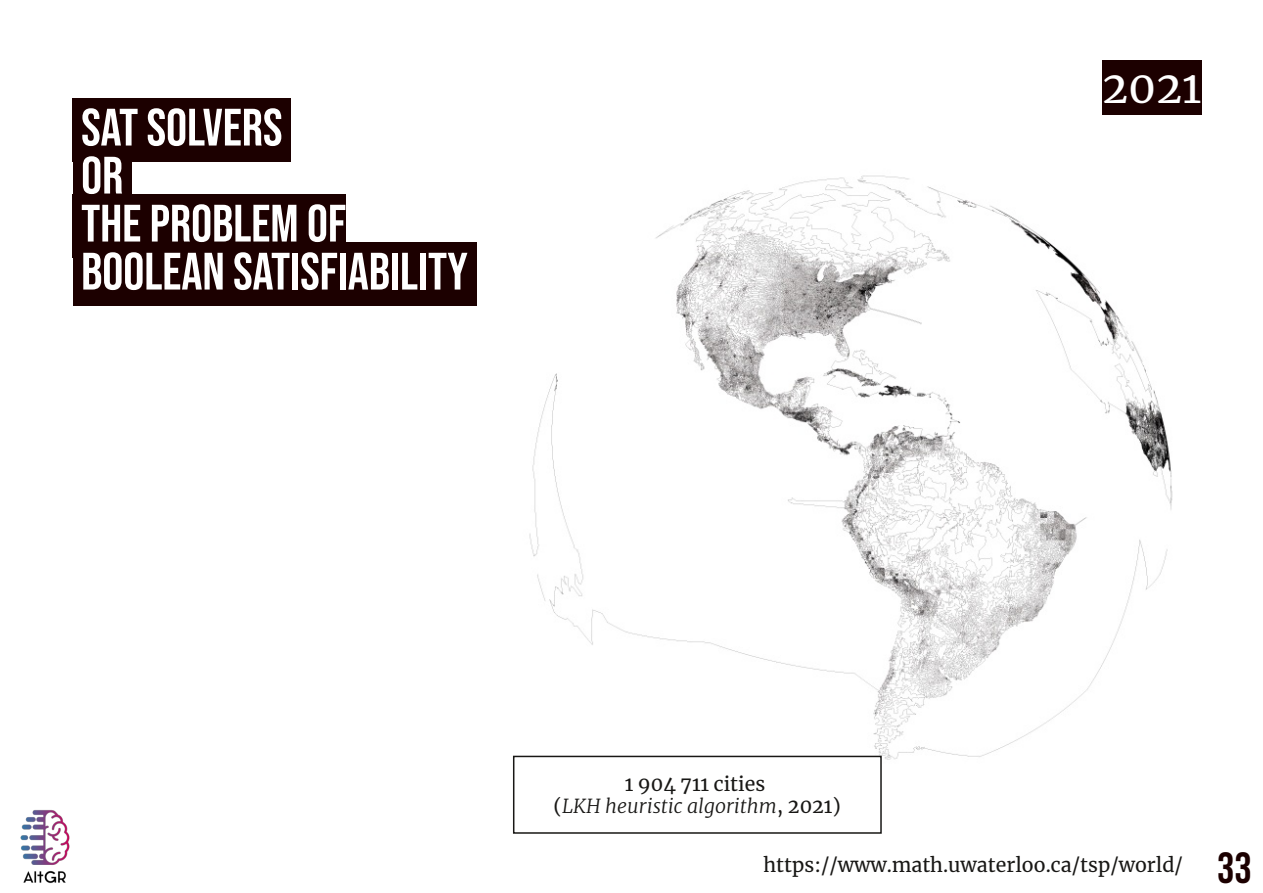
<style>
.page{position:relative;width:1263px;height:893px;background:#fff}
.page>*{position:absolute;margin:0;border:0;box-sizing:border-box;transform-origin:0 0}
.t1{font:52.5px/48px "Bebas Neue";color:#fff}
.t2{font:43.5px "Merriweather";color:#fff}
.t3{font:43.5px "Bebas Neue";color:#1c0000}
.t4{font:italic 300 19.5px/21.5px "Merriweather";color:#181715;text-align:center}
.t5{font:19.5px "Merriweather";color:#181715}
.s1{font-weight:400;font-style:normal}
</style>
<div class="page">
<img style="left:513px;top:175px;width:660px;height:585px">
<div style="left:1102px;top:60px;width:99px;height:55px;background:#1c0000"></div>
<div style="left:513px;top:756px;width:369px;height:78px;border:2px solid #181715"></div>
<div style="left:73px;top:98px;width:218px;height:63px;background:#1c0000"></div>
<div style="left:73px;top:146px;width:59px;height:63px;background:#1c0000"></div>
<div style="left:73px;top:194px;width:273px;height:63px;background:#1c0000"></div>
<div style="left:73px;top:242px;width:403px;height:63px;background:#1c0000"></div>
<img style="left:20px;top:810px;width:50px;height:73px">
<p class="t1" style="left:81px;top:106px;width:388px">SAT SOLVERS<br>OR<br>THE PROBLEM OF<br>BOOLEAN SATISFIABILITY</p>
<p class="t2" style="left:1102px;top:60px;width:100px">2021</p>
<p class="t4" style="left:554px;top:774px;width:289px"><span class="s1">1 904 711 cities<br>(</span>LKH heuristic algorithm<span class="s1">, 2021)</span></p>
<p class="t5" style="left:763px;top:853px;width:421px">https://www.math.uwaterloo.ca/tsp/world/</p>
<p class="t3" style="left:1217px;top:844px;width:36px">33</p>
</div>
